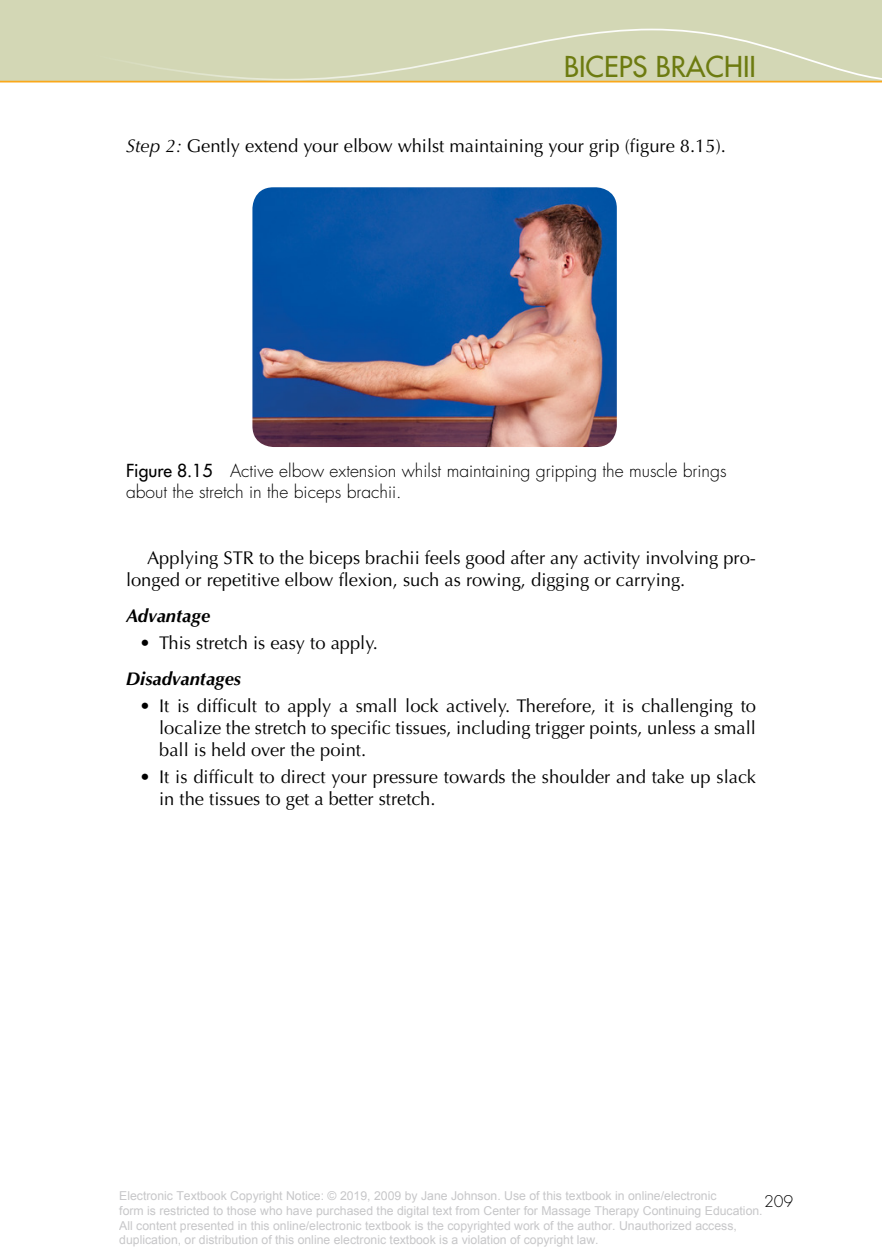
<style>
.page{position:relative;width:882px;height:1260px;background:#fff}
.page>*{position:absolute;margin:0;border:0;box-sizing:border-box;transform-origin:0 0}
.t1{font:500 28px "Futura Std";color:#6d7b10}
.t2{font:18.38px/21.9px "Optima LT Std";color:#000}
.t3{font:italic 700 18.38px "Optima LT Std";color:#000}
.t4{font:300 17.5px/21px "Futura Std";color:#000}
.t5{font:300 15.75px "Futura Std";color:#000}
.t6{font:12.25px/14.7px "Arial";color:#c7c7c9}
.s1{font-style:italic}
.s2{font-weight:500}
</style>
<div class="page">
<div style="left:0;top:0;width:882px;height:82px;background:#d3d7b5"></div>
<svg style="left:1px;top:28px;width:881px;height:53px"></svg>
<hr style="left:0;top:81px;width:882px;height:1px;background:#faa81a">
<img style="left:252px;top:187px;width:365px;height:260px">
<h1 class="t1" style="left:564px;top:49px;width:193px">BICEPS BRACHII</h1>
<p class="t2" style="left:126px;top:135px;width:601px"><span class="s1">Step 2:</span> Gently extend your elbow whilst maintaining your grip (figure 8.15).</p>
<p class="t4" style="left:126px;top:461px;width:602px"><span class="s2">Figure 8.15</span> Active elbow extension whilst maintaining gripping the muscle brings about the stretch in the biceps brachii.</p>
<p class="t2" style="left:126px;top:547px;width:632px;text-indent:21px">Applying STR to the biceps brachii feels good after any activity involving pro&shy;longed or repetitive elbow flexion, such as rowing, digging or carrying.</p>
<p class="t3" style="left:126px;top:605px;width:86px">Advantage</p>
<p class="t2" style="left:139px;top:632px;width:240px">• This stretch is easy to apply.</p>
<p class="t3" style="left:126px;top:668px;width:117px">Disadvantages</p>
<p class="t2" style="left:159px;top:695px;width:598px;text-align:justify;text-indent:-20px">• It is difficult to apply a small lock actively. Therefore, it is challenging to localize the stretch to specific tissues, including trigger points, unless a small ball is held over the point.</p>
<p class="t2" style="left:159px;top:766px;width:598px;text-indent:-20px">• It is difficult to direct your pressure towards the shoulder and take up slack in the tissues to get a better stretch.</p>
<p class="t6" style="left:119px;top:1189px;width:645px">Electronic Textbook Copyright Notice: © 2019, 2009 by Jane Johnson. Use of this textbook in online/electronic<br>form is restricted to those who have purchased the digital text from Center for Massage Therapy Continuing Education.<br>All content presented in this online/electronic textbook is the copyrighted work of the author. Unauthorized access, duplication, or distribution of this online electronic textbook is a violation of copyright law.</p>
<p class="t5" style="left:764px;top:1192px;width:31px">209</p>
</div>
